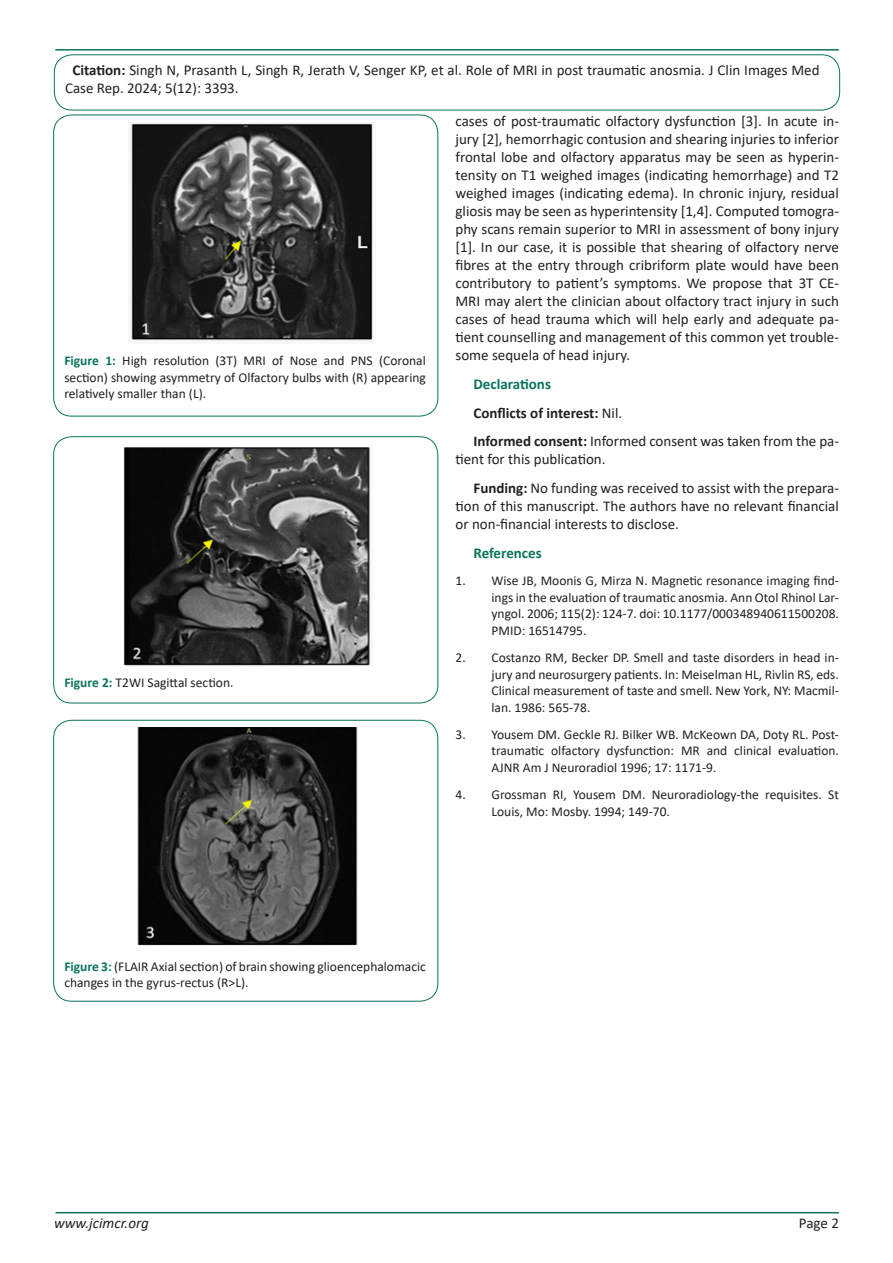
<style>
.page{position:relative;width:893px;height:1263px;background:#fff}
.page>*{position:absolute;margin:0;border:0;box-sizing:border-box;transform-origin:0 0}
.t1{font:15px/18px "Calibri";color:#231f20}
.t2{font:700 15px "Calibri";color:#231f20}
.t3{font:700 15px "Calibri";color:#0a755b}
.t4{font:italic 15px "Calibri";color:#231f20}
.t5{font:13.5px/16.5px "Calibri";color:#231f20;text-align:justify}
.s1{font-weight:700}
.s2{font-weight:700;color:#0a755b}
.s3{font-weight:400}
</style>
<div class="page">
<hr style="left:55px;top:1212px;width:784px;height:1px;background:#0a755b">
<hr style="left:55px;top:49px;width:784px;height:2px;background:#0a755b">
<div style="left:54px;top:55px;width:786px;height:55px;border:1px solid #0a755b;border-radius:18px"></div>
<div style="left:53px;top:115px;width:385px;height:301px;border:1px solid #0a755b;border-radius:18px"></div>
<div style="left:53px;top:437px;width:385px;height:266px;border:1px solid #0a755b;border-radius:18px"></div>
<div style="left:53px;top:720px;width:385px;height:281px;border:1px solid #0a755b;border-radius:18px"></div>
<img style="left:138px;top:728px;width:219px;height:217px">
<img style="left:130px;top:123px;width:245px;height:219px">
<img style="left:124px;top:448px;width:246px;height:218px">
<p class="t1" style="left:65px;top:61px;width:756px;text-indent:8px"><span class="s1">Citation:</span> Singh N, Prasanth L, Singh R, Jerath V, Senger KP, et al. Role of MRI in post traumatic anosmia. J Clin Images Med<br>Case Rep. 2024; 5(12): 3393.</p>
<p class="t5" style="left:64px;top:352px;width:363px"><span class="s2">Figure 1:</span> High resolution (3T) MRI of Nose and PNS (Coronal section) showing asymmetry of Olfactory bulbs with (R) appearing relatively smaller than (L).</p>
<p class="t5" style="left:64px;top:674px;width:171px"><span class="s2">Figure 2:</span> T2WI Sagittal section.</p>
<p class="t1" style="left:455px;top:112px;width:385px;text-align:justify">cases of post-traumatic olfactory dysfunction [3]. In acute in&shy;jury [2], hemorrhagic contusion and shearing injuries to inferior frontal lobe and olfactory apparatus may be seen as hyperin&shy;tensity on T1 weighed images (indicating hemorrhage) and T2 weighed images (indicating edema). In chronic injury, residual gliosis may be seen as hyperintensity [1,4]. Computed tomogra&shy;phy scans remain superior to MRI in assessment of bony injury [1]. In our case, it is possible that shearing of olfactory nerve fibres at the entry through cribriform plate would have been contributory to patient’s symptoms. We propose that 3T CE-MRI may alert the clinician about olfactory tract injury in such cases of head trauma which will help early and adequate pa&shy;tient counselling and management of this common yet trouble&shy;some sequela of head injury.</p>
<p class="t3" style="left:473px;top:373px;width:79px">Declarations</p>
<p class="t2" style="left:473px;top:402px;width:150px">Conflicts of interest: <span class="s3">Nil.</span></p>
<p class="t1" style="left:455px;top:432px;width:385px;text-indent:18px"><span class="s1">Informed consent:</span> Informed consent was taken from the pa&shy;tient for this publication.</p>
<p class="t1" style="left:455px;top:479px;width:385px;text-align:justify;text-indent:18px"><span class="s1">Funding:</span> No funding was received to assist with the prepara&shy;tion of this manuscript. The authors have no relevant financial or non-financial interests to disclose.</p>
<p class="t3" style="left:473px;top:542px;width:70px">References</p>
<p class="t5" style="left:491px;top:572px;width:349px;text-indent:-36px">1. Wise JB, Moonis G, Mirza N. Magnetic resonance imaging find&shy;ings in the evaluation of traumatic anosmia. Ann Otol Rhinol Lar&shy;yngol. 2006; 115(2): 124-7. doi: 10.1177/000348940611500208.<br>PMID: 16514795.</p>
<p class="t5" style="left:491px;top:649px;width:349px;text-indent:-36px">2. Costanzo RM, Becker DP. Smell and taste disorders in head in&shy;jury and neurosurgery patients. In: Meiselman HL, Rivlin RS, eds.<br>Clinical measurement of taste and smell. New York, NY: Macmil&shy;lan. 1986: 565-78.</p>
<p class="t5" style="left:491px;top:726px;width:349px;text-indent:-36px">3. Yousem DM. Geckle RJ. Bilker WB. McKeown DA, Doty RL. Post&shy;traumatic olfactory dysfunction: MR and clinical evaluation.<br>AJNR Am J Neuroradiol 1996; 17: 1171-9.</p>
<p class="t5" style="left:491px;top:786px;width:349px;text-indent:-36px">4. Grossman RI, Yousem DM. Neuroradiology-the requisites. St<br>Louis, Mo: Mosby. 1994; 149-70.</p>
<p class="t5" style="left:64px;top:957px;width:363px"><span class="s2">Figure 3:</span> (FLAIR Axial section) of brain showing glioencephalomacic changes in the gyrus-rectus (R&gt;L).</p>
<p class="t4" style="left:54px;top:1212px;width:96px">www.jcimcr.org</p>
<p class="t1" style="left:799px;top:1213px;width:42px">Page 2</p>
</div>
